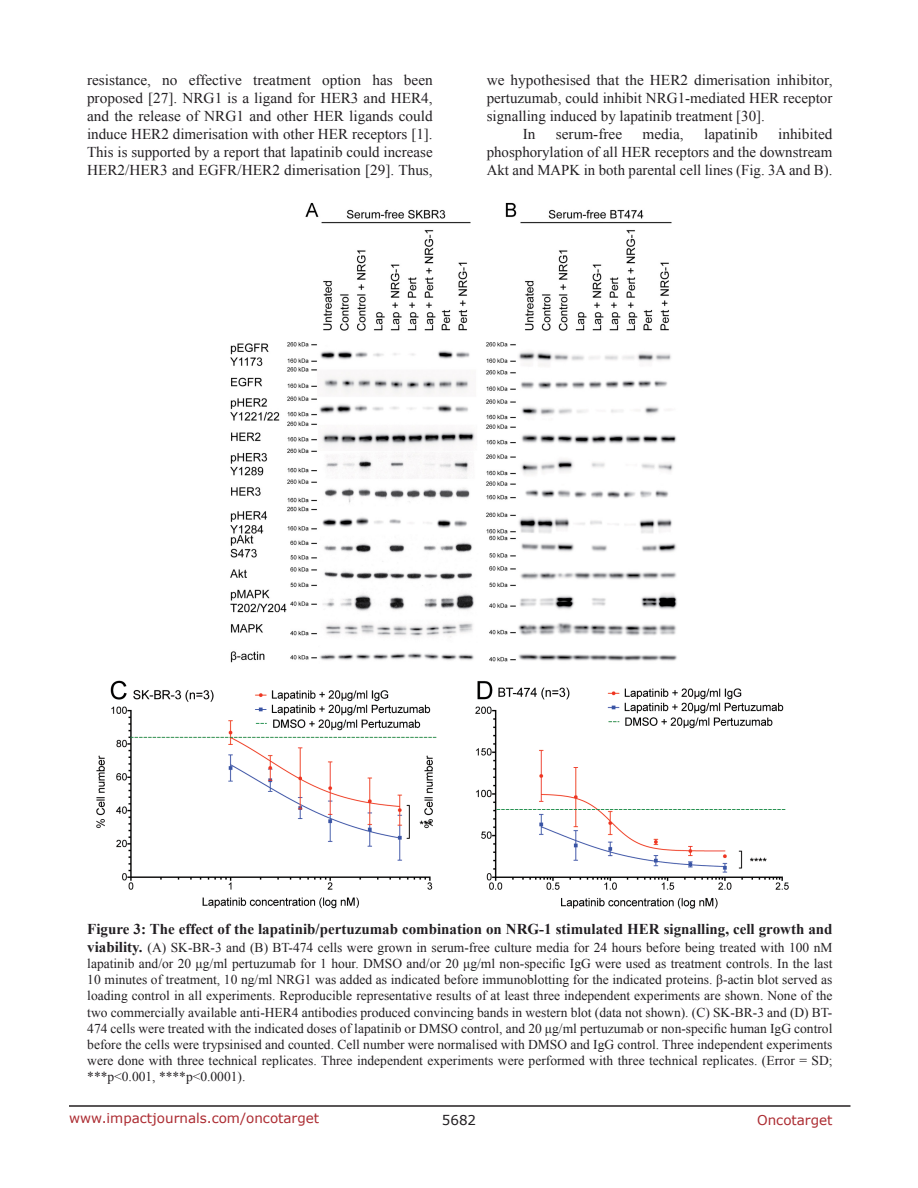
<style>
.page{position:relative;width:918px;height:1188px;background:#fff}
.page>*{position:absolute;margin:0;border:0;box-sizing:border-box;transform-origin:0 0}
.BodyText{font:15px/18px "Times New Roman";color:#221f22;text-align:justify}
.FigureText{font:700 15px "Times New Roman";color:#221f22}
.FigureText-2{font:13.5px/16.2px "Times New Roman";color:#221f22;text-align:justify}
.t1{font:13.5px "Verdana";color:#ac2b31}
.t2{font:13.5px "Verdana";color:#221f22}
.s1{font-weight:700;font-size:15px}
</style>
<div class="page">
<hr style="left:69px;top:1105px;width:781px;height:2px;background:#231f20">
<img style="left:230px;top:202px;width:447px;height:461px">
<img style="left:96px;top:680px;width:341px;height:229px">
<img style="left:476px;top:681px;width:313px;height:228px">
<p class="BodyText" style="left:87px;top:71px;width:347px">resistance, no effective treatment option has been proposed [27]. NRG1 is a ligand for HER3 and HER4, and the release of NRG1 and other HER ligands could induce HER2 dimerisation with other HER receptors [1].<br>This is supported by a report that lapatinib could increase HER2/HER3 and EGFR/HER2 dimerisation [29]. Thus,</p>
<p class="BodyText" style="left:487px;top:71px;width:347px">we hypothesised that the HER2 dimerisation inhibitor, pertuzumab, could inhibit NRG1-mediated HER receptor signalling induced by lapatinib treatment [30].</p>
<p class="BodyText" style="left:487px;top:125px;width:347px;text-indent:291px">inhibited phosphorylation of all HER receptors and the downstream Akt and MAPK in both parental cell lines (Fig. 3A and B).</p>
<p class="BodyText" style="left:523px;top:125px;width:14px">In</p>
<p class="BodyText" style="left:556px;top:125px;width:68px">serum-free</p>
<p class="BodyText" style="left:643px;top:125px;width:43px">media,</p>
<p class="BodyText" style="left:704px;top:125px;width:55px">lapatinib</p>
<p class="FigureText" style="left:87px;top:918px;width:747px">Figure 3: The effect of the lapatinib/pertuzumab combination on NRG-1 stimulated HER signalling, cell growth and</p>
<p class="FigureText-2" style="left:87px;top:939px;width:747px"><span class="s1">viability.</span> (A) SK-BR-3 and (B) BT-474 cells were grown in serum-free culture media for 24 hours before being treated with 100 nM lapatinib and/or 20 μg/ml pertuzumab for 1 hour. DMSO and/or 20 μg/ml non-specific IgG were used as treatment controls. In the last 10 minutes of treatment, 10 ng/ml NRG1 was added as indicated before immunoblotting for the indicated proteins. β-actin blot served as loading control in all experiments. Reproducible representative results of at least three independent experiments are shown. None of the two commercially available anti-HER4 antibodies produced convincing bands in western blot (data not shown). (C) SK-BR-3 and (D) BT-474 cells were treated with the indicated doses of lapatinib or DMSO control, and 20 μg/ml pertuzumab or non-specific human IgG control before the cells were trypsinised and counted. Cell number were normalised with DMSO and IgG control. Three independent experiments were done with three technical replicates. Three independent experiments were performed with three technical replicates. (Error = SD; ***p&lt;0.001, ****p&lt;0.0001).</p>
<p class="t1" style="left:69px;top:1109px;width:252px">www.impactjournals.com/oncotarget</p>
<p class="t2" style="left:442px;top:1111px;width:36px">5682</p>
<p class="t1" style="left:757px;top:1111px;width:77px">Oncotarget</p>
</div>
